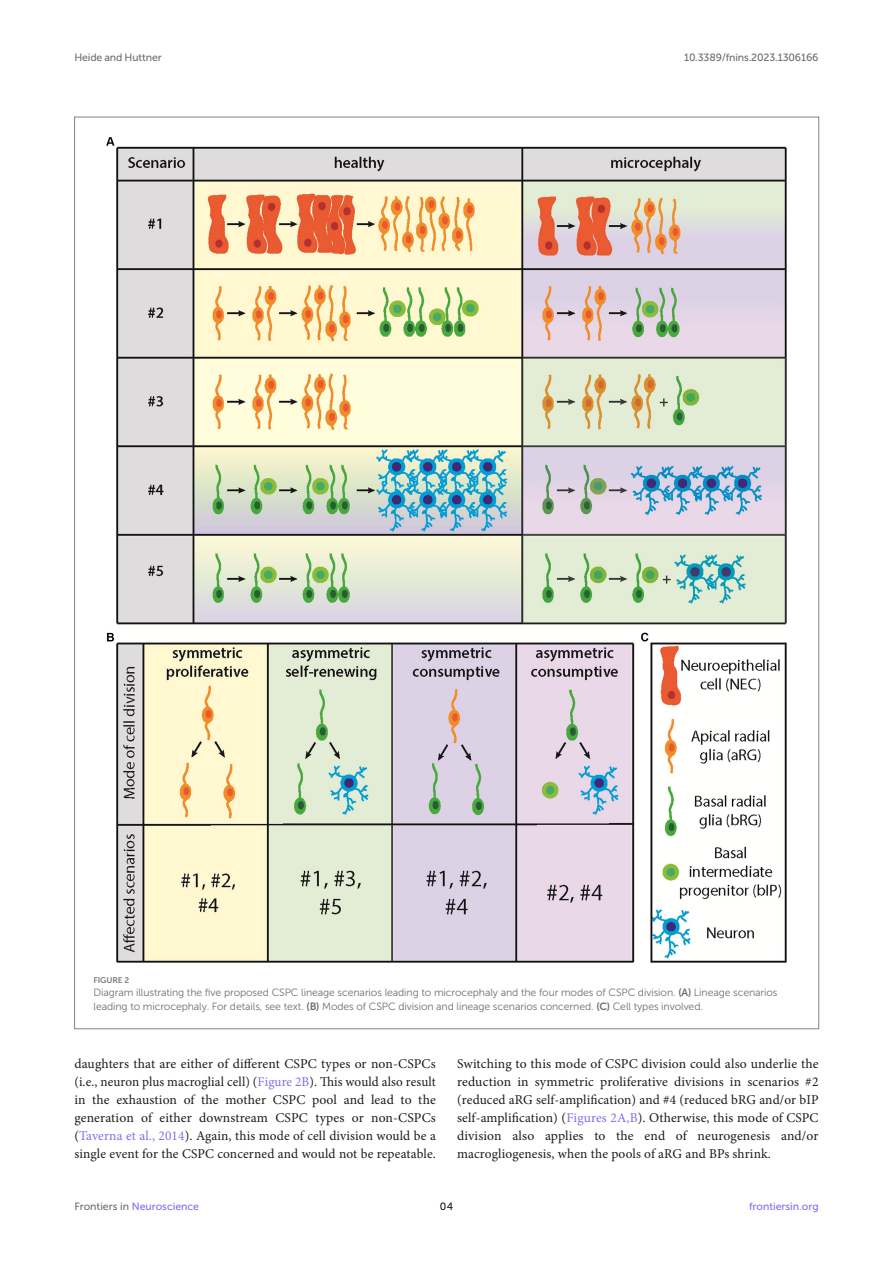
<style>
.page{position:relative;width:893px;height:1263px;background:#fff}
.page>*{position:absolute;margin:0;border:0;box-sizing:border-box;transform-origin:0 0}
.TEXT{font:13.5px/18px "Minion Pro";letter-spacing:.01em;color:#1b1c1b;text-align:justify}
.FIG_LEG{font:10.5px/13.5px "Museo Sans 300";letter-spacing:-.01em;color:#706f70}
.t1{font:10.5px "Museo Sans 500";letter-spacing:-.015em;color:#706f70}
.t2{font:10.5px "Museo Sans 500";color:#856df0}
.t3{font:10.5px "Museo Sans 500";color:#1b1c1b}
.FIG_HD{font:8.25px "Museo Sans 700";letter-spacing:-.01em;color:#7e7f7f}
.s1{font-family:"Museo Sans 700"}
.s2{color:#856df0}
.s3{color:#706f70}
</style>
<div class="page">
<img style="left:106px;top:137px;width:681px;height:826px">
<p class="t1" style="left:74px;top:51px;width:89px">Heide and Huttner</p>
<p class="t1" style="left:684px;top:51px;width:136px">10.3389/fnins.2023.1306166</p>
<p class="FIG_HD" style="left:94px;top:975px;width:37px">FIGURE 2</p>
<p class="FIG_LEG" style="left:94px;top:986px;width:686px">Diagram illustrating the five proposed CSPC lineage scenarios leading to microcephaly and the four modes of CSPC division. <span class="s1">(A)</span> Lineage scenarios leading to microcephaly. For details, see text. <span class="s1">(B)</span> Modes of CSPC division and lineage scenarios concerned. <span class="s1">(C)</span> Cell types involved.</p>
<p class="TEXT" style="left:74px;top:1055px;width:363px">daughters that are either of different CSPC types or non-CSPCs (i.e., neuron plus macroglial cell) (<span class="s2">Figure 2B</span>). This would also result in the exhaustion of the mother CSPC pool and lead to the generation of either downstream CSPC types or non-CSPCs (<span class="s2">Taverna et al., 2014</span>). Again, this mode of cell division would be a single event for the CSPC concerned and would not be repeatable.</p>
<p class="TEXT" style="left:457px;top:1055px;width:363px">Switching to this mode of CSPC division could also underlie the reduction in symmetric proliferative divisions in scenarios #2 (reduced aRG self-amplification) and #4 (reduced bRG and/or bIP self-amplification) (<span class="s2">Figures 2A,B</span>). Otherwise, this mode of CSPC division also applies to the end of neurogenesis and/or macrogliogenesis, when the pools of aRG and BPs shrink.</p>
<p class="t2" style="left:74px;top:1200px;width:126px"><span class="s3">Frontiers in</span> Neuroscience</p>
<p class="t3" style="left:440px;top:1200px;width:15px">04</p>
<p class="t2" style="left:749px;top:1200px;width:71px">frontiersin.org</p>
</div>
